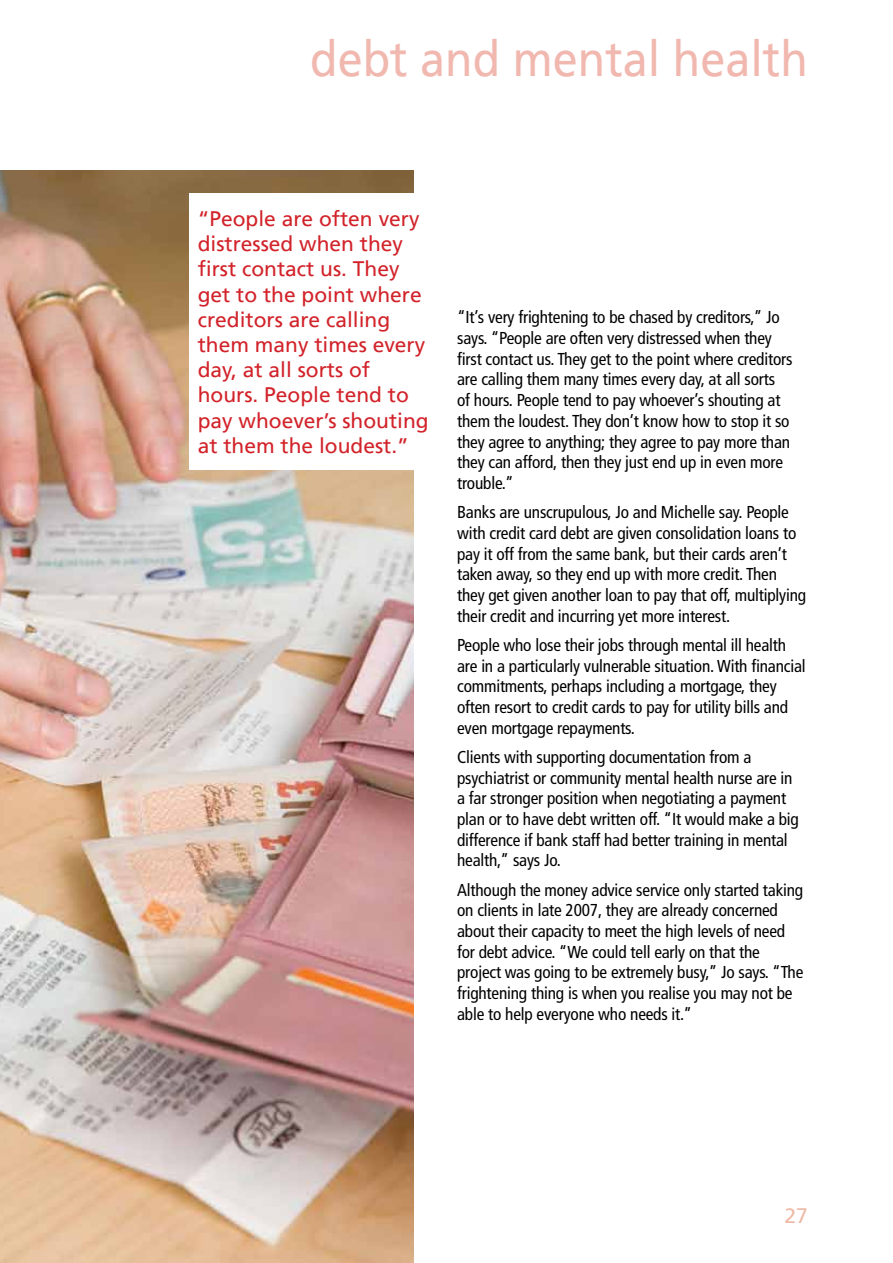
<style>
.page{position:relative;width:893px;height:1263px;background:#fff}
.page>*{position:absolute;margin:0;border:0;box-sizing:border-box;transform-origin:0 0}
.t1{font:49.5px "Frutiger LT";color:#f1b8b0;scale:.91 1}
.t2{font:21px/25.2px "Frutiger LT";color:#d2232a}
.t3{font:21px "Frutiger LT";color:#eebaa7}
.t4{font:condensed 17.25px/20.7px "Frutiger LT";letter-spacing:-.01em;color:#000}
</style>
<div class="page">
<img style="left:0;top:170px;width:413px;height:1093px">
<div style="left:189px;top:193px;width:255px;height:277px;background:#fff"></div>
<p class="t1" style="left:310px;top:30px;width:548px">debt and mental health</p>
<p class="t2" style="left:198px;top:206px;width:233px">“People are often very distressed when they first contact us. They get to the point where creditors are calling them many times every day, at all sorts of hours. People tend to pay whoever’s shouting at them the loudest.”</p>
<p class="t4" style="left:457px;top:307px;width:337px">“It’s very frightening to be chased by creditors,” Jo says. “People are often very distressed when they first contact us. They get to the point where creditors are calling them many times every day, at all sorts<br>of hours. People tend to pay whoever’s shouting at them the loudest. They don’t know how to stop it so they agree to anything; they agree to pay more than they can afford, then they just end up in even more trouble.”</p>
<p class="t4" style="left:457px;top:502px;width:351px">Banks are unscrupulous, Jo and Michelle say. People with credit card debt are given consolidation loans to pay it off from the same bank, but their cards aren’t taken away, so they end up with more credit. Then they get given another loan to pay that off, multiplying their credit and incurring yet more interest.</p>
<p class="t4" style="left:457px;top:635px;width:350px">People who lose their jobs through mental ill health are in a particularly vulnerable situation. With financial commitments, perhaps including a mortgage, they often resort to credit cards to pay for utility bills and even mortgage repayments.</p>
<p class="t4" style="left:457px;top:747px;width:343px">Clients with supporting documentation from a psychiatrist or community mental health nurse are in a far stronger position when negotiating a payment plan or to have debt written off. “It would make a big difference if bank staff had better training in mental health,” says Jo.</p>
<p class="t4" style="left:457px;top:879px;width:348px">Although the money advice service only started taking on clients in late 2007, they are already concerned about their capacity to meet the high levels of need for debt advice. “We could tell early on that the project was going to be extremely busy,” Jo says. “The frightening thing is when you realise you may not be able to help everyone who needs it.”</p>
<p class="t3" style="left:785px;top:1204px;width:25px">27</p>
</div>
